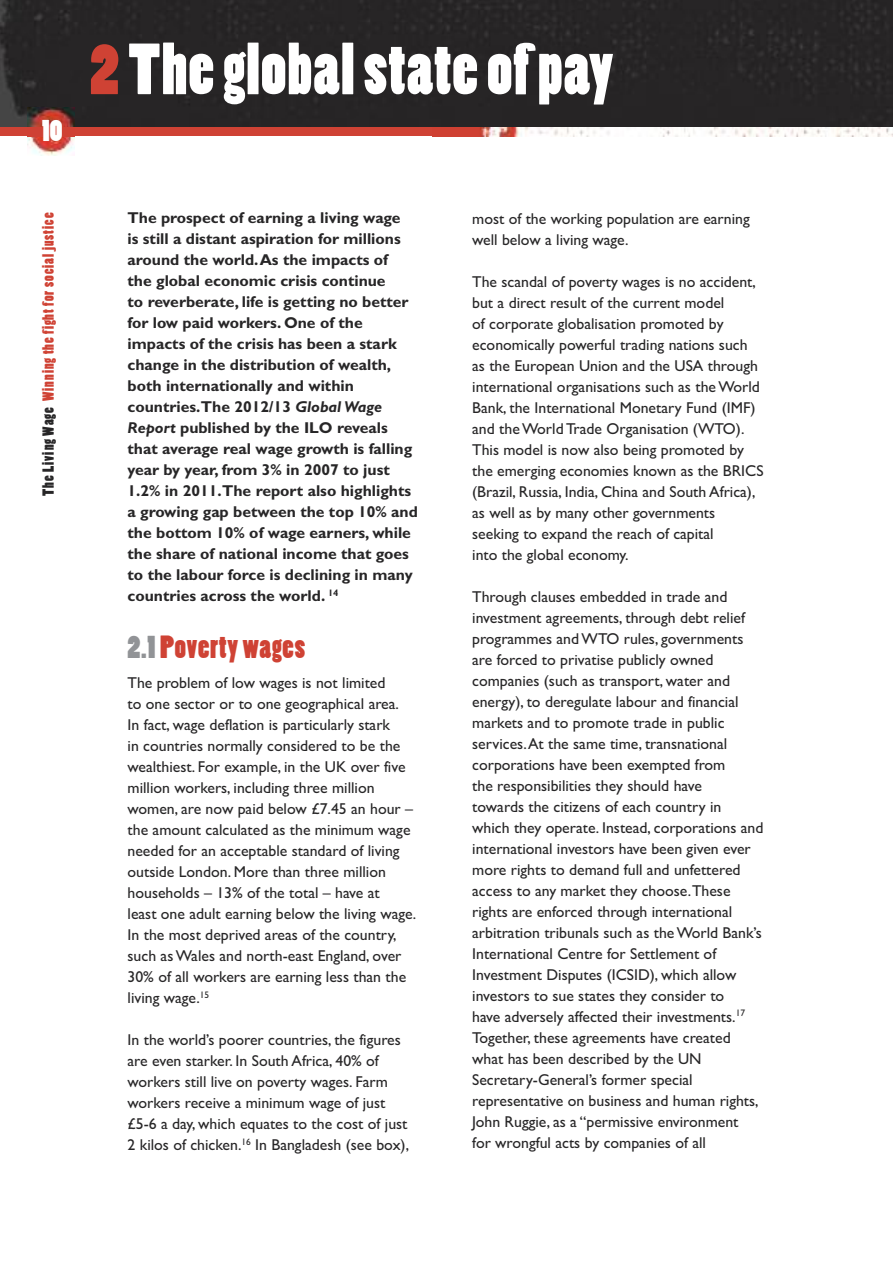
<style>
.page{position:relative;width:893px;height:1263px;background:#fff}
.page>*{position:absolute;margin:0;border:0;box-sizing:border-box;transform-origin:0 0}
.t1{font:67.5px "Poplar Std";letter-spacing:.02em;color:#fff}
.t2{font:30px "Poplar Std";letter-spacing:.025em;color:#cf4234}
.t3{font:28.5px "Poplar Std";color:#fff}
.t4{font:15.75px/21px "Gill Sans";color:#272627}
.t5{font:700 15.75px/21px "Gill Sans";color:#272627}
.t6{font:15px "Poplar Std";letter-spacing:.065em;color:#cf4234}
.s1{color:#272627}
.s2{color:#cf4234}
.s3{font-style:italic}
.s4{color:#919396}
</style>
<div class="page">
<div style="left:0;top:0;width:893px;height:128px;background:#272526"></div>
<div style="left:0;top:128px;width:893px;height:8px;background:#cf4234"></div>
<img style="left:480px;top:128px;width:413px;height:8px">
<img style="left:28px;top:107px;width:47px;height:48px">
<h3 class="t3" style="left:42px;top:119px;width:22px">10</h3>
<p class="t6" style="left:43px;top:496px;width:285px;rotate:-90deg"><span class="s1">The Living Wage</span> Winning the fight for social justice</p>
<h1 class="t1" style="left:90px;top:43px;width:525px"><span class="s2">2</span> Theglobalstateofpay</h1>
<p class="t5" style="left:128px;top:209px;width:292px">The prospect of earning a living wage<br>is still a distant aspiration for millions around the world.As the impacts of<br>the global economic crisis continue<br>to reverberate, life is getting no better for low paid workers. One of the impacts of the crisis has been a stark change in the distribution of wealth, both internationally and within countries.The 2012/13 <span class="s3">Global Wage Report</span> published by the ILO reveals that average real wage growth is falling year by year, from 3% in 2007 to just 1.2% in 2011.The report also highlights a growing gap between the top 10% and the bottom 10% of wage earners, while the share of national income that goes to the labour force is declining in many countries across the world. <sup>14</sup></p>
<h2 class="t2" style="left:128px;top:635px;width:179px"><span class="s4">2.1</span> Poverty wages</h2>
<p class="t4" style="left:128px;top:672px;width:290px">The problem of low wages is not limited<br>to one sector or to one geographical area.<br>In fact, wage deflation is particularly stark<br>in countries normally considered to be the wealthiest. For example, in the UK over five million workers, including three million women, are now paid below £7.45 an hour – the amount calculated as the minimum wage needed for an acceptable standard of living outside London. More than three million households – 13% of the total – have at<br>least one adult earning below the living wage.<br>In the most deprived areas of the country, such asWales and north-east England, over 30% of all workers are earning less than the living wage.<sup>15</sup></p>
<p class="t4" style="left:128px;top:1029px;width:283px">In the world’s poorer countries, the figures are even starker. In South Africa, 40% of workers still live on poverty wages. Farm workers receive a minimum wage of just £5-6 a day, which equates to the cost of just 2 kilos of chicken.<sup>16</sup> In Bangladesh (see box),</p>
<p class="t4" style="left:472px;top:208px;width:279px">most of the working population are earning well below a living wage.</p>
<p class="t4" style="left:472px;top:271px;width:293px">The scandal of poverty wages is no accident, but a direct result of the current model<br>of corporate globalisation promoted by economically powerful trading nations such as the European Union and the USA through international organisations such as theWorld Bank, the International Monetary Fund (IMF) and theWorld Trade Organisation (WTO).<br>This model is now also being promoted by the emerging economies known as the BRICS (Brazil, Russia, India, China and South Africa), as well as by many other governments seeking to expand the reach of capital<br>into the global economy.</p>
<p class="t4" style="left:472px;top:586px;width:293px">Through clauses embedded in trade and investment agreements, through debt relief programmes andWTO rules, governments are forced to privatise publicly owned companies (such as transport, water and energy), to deregulate labour and financial markets and to promote trade in public services.At the same time, transnational corporations have been exempted from<br>the responsibilities they should have<br>towards the citizens of each country in<br>which they operate. Instead, corporations and international investors have been given ever more rights to demand full and unfettered access to any market they choose.These rights are enforced through international arbitration tribunals such as theWorld Bank’s International Centre for Settlement of Investment Disputes (ICSID), which allow investors to sue states they consider to<br>have adversely affected their investments.<sup>17<br></sup>Together, these agreements have created what has been described by the UN Secretary-General’s former special representative on business and human rights, John Ruggie, as a “permissive environment<br>for wrongful acts by companies of all</p>
</div>
